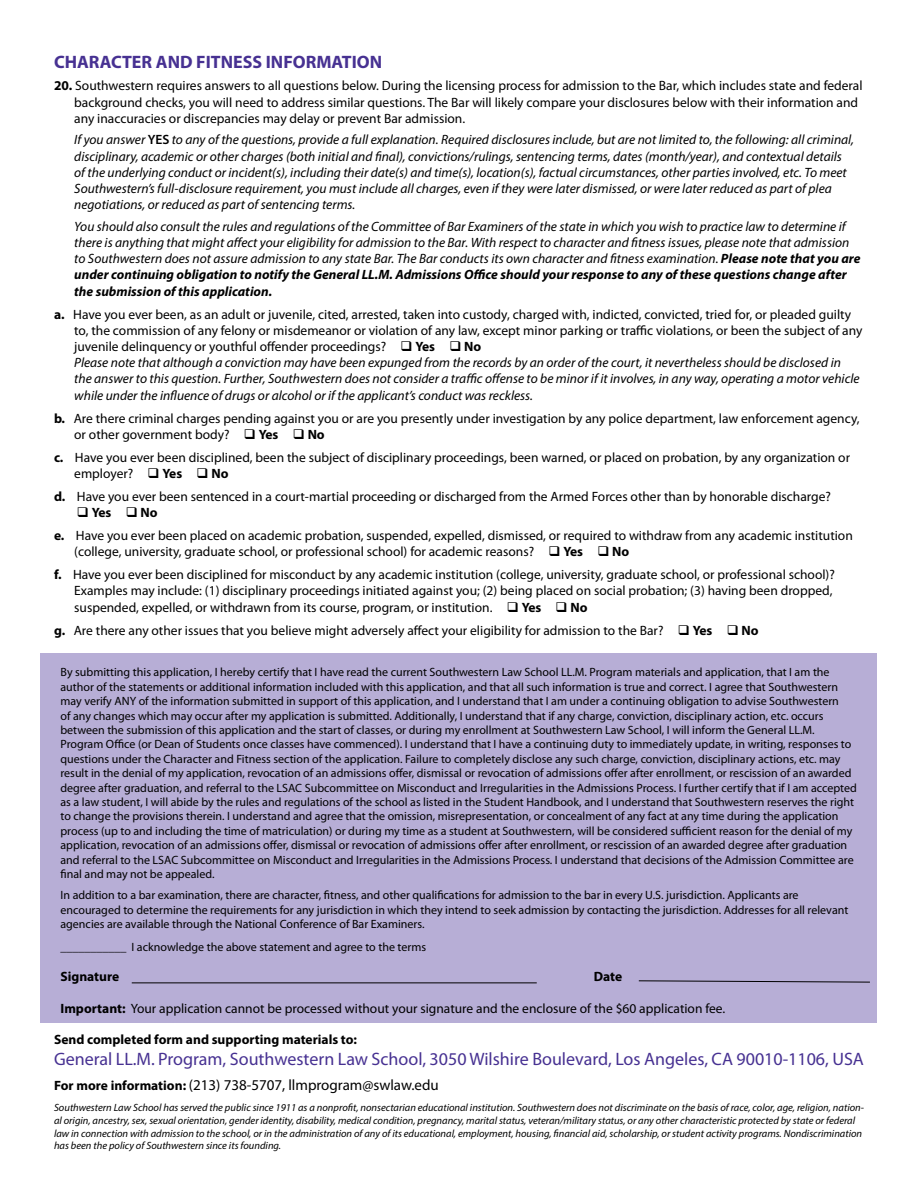
<style>
.page{position:relative;width:918px;height:1188px;background:#fff}
.page>*{position:absolute;margin:0;border:0;box-sizing:border-box;transform-origin:0 0}
.t1{font:18px "Myriad Pro";color:#473192}
.t2{font:700 18px "Myriad Pro";color:#473192}
.t3{font:15px "Myriad Pro";color:#000}
.t4{font:italic 13.5px/16.2px "Myriad Pro";color:#000}
.t5{font:13.5px/16.2px "Myriad Pro";color:#000}
.t6{font:700 13.5px "Myriad Pro";color:#000}
.t7{font:12px/14.4px "Myriad Pro";color:#000}
.t8{font:italic 10.5px/12.6px "Myriad Pro";color:#000}
.s1{font-weight:700}
.s2{font-weight:600;font-style:normal}
.s3{font-weight:700;font-style:normal}
.s4{font-style:normal}
.s5{font-weight:700;font-size:13.5px}
</style>
<div class="page">
<div style="left:41px;top:653px;width:836px;height:370px;background:#b7aed6"></div>
<hr style="left:132px;top:982px;width:405px;height:1px;background:#000">
<svg style="left:638px;top:980px;width:232px;height:3px"></svg>
<h1 class="t2" style="left:54px;top:50px;width:330px">CHARACTER AND FITNESS INFORMATION</h1>
<p class="t5" style="left:74px;top:78px;width:790px;text-indent:-20px"><span class="s1">20.</span> Southwestern requires answers to all questions below. During the licensing process for admission to the Bar, which includes state and federal background checks, you will need to address similar questions. The Bar will likely compare your disclosures below with their information and any inaccuracies or discrepancies may delay or prevent Bar admission.</p>
<p class="t4" style="left:74px;top:132px;width:781px">If you answer <span class="s2">YES</span> to any of the questions, provide a full explanation. Required disclosures include, but are not limited to, the following: all criminal, disciplinary, academic or other charges (both initial and final), convictions/rulings, sentencing terms, dates (month/year), and contextual details of the underlying conduct or incident(s), including their date(s) and time(s), location(s), factual circumstances, other parties involved, etc. To meet Southwestern’s full-disclosure requirement, you must include all charges, even if they were later dismissed, or were later reduced as part of plea negotiations, or reduced as part of sentencing terms.</p>
<p class="t4" style="left:74px;top:218px;width:788px">You should also consult the rules and regulations of the Committee of Bar Examiners of the state in which you wish to practice law to determine if there is anything that might affect your eligibility for admission to the Bar. With respect to character and fitness issues, please note that admission to Southwestern does not assure admission to any state Bar. The Bar conducts its own character and fitness examination. <span class="s1">Please note that you are under continuing obligation to notify the General LL.M. Admissions Office should your response to any of these questions change after the submission of this application.</span></p>
<p class="t4" style="left:74px;top:306px;width:790px;text-indent:-20px"><span class="s3">a.</span> <span class="s4">Have you ever been, as an adult or juvenile, cited, arrested, taken into custody, charged with, indicted, convicted, tried for, or pleaded guilty to, the commission of any felony or misdemeanor or violation of any law, except minor parking or traffic violations, or been the subject of any juvenile delinquency or youthful offender proceedings?</span> ❑ <span class="s3">Yes</span> ❑ <span class="s3">No<br></span>Please note that although a conviction may have been expunged from the records by an order of the court, it nevertheless should be disclosed in<br>the answer to this question. Further, Southwestern does not consider a traffic offense to be minor if it involves, in any way, operating a motor vehicle while under the influence of drugs or alcohol or if the applicant’s conduct was reckless.</p>
<p class="t5" style="left:74px;top:410px;width:787px;text-indent:-20px"><span class="s1">b.</span> Are there criminal charges pending against you or are you presently under investigation by any police department, law enforcement agency, or other government body? ❑ <span class="s1">Yes</span> ❑ <span class="s1">No</span></p>
<p class="t5" style="left:74px;top:449px;width:777px;text-indent:-20px"><span class="s1">c.</span> Have you ever been disciplined, been the subject of disciplinary proceedings, been warned, or placed on probation, by any organization or employer? ❑ <span class="s1">Yes</span> ❑ <span class="s1">No</span></p>
<p class="t5" style="left:54px;top:488px;width:779px"><span class="s1">d.</span> Have you ever been sentenced in a court-martial proceeding or discharged from the Armed Forces other than by honorable discharge?</p>
<p class="t5" style="left:54px;top:501px;width:800px;line-height:23px;text-indent:23px">❑ <span class="s1">Yes</span> ❑ <span class="s1">No<br>e.</span> Have you ever been placed on academic probation, suspended, expelled, dismissed, or required to withdraw from any academic institution</p>
<p class="t5" style="left:54px;top:540px;width:782px;line-height:23px;text-indent:20px">(college, university, graduate school, or professional school) for academic reasons? ❑ <span class="s1">Yes</span> ❑ <span class="s1">No<br>f.</span> Have you ever been disciplined for misconduct by any academic institution (college, university, graduate school, or professional school)?</p>
<p class="t5" style="left:74px;top:583px;width:760px">Examples may include: (1) disciplinary proceedings initiated against you; (2) being placed on social probation; (3) having been dropped, suspended, expelled, or withdrawn from its course, program, or institution. ❑ <span class="s1">Yes</span> ❑ <span class="s1">No</span></p>
<p class="t5" style="left:54px;top:622px;width:706px"><span class="s1">g.</span> Are there any other issues that you believe might adversely affect your eligibility for admission to the Bar? ❑ <span class="s1">Yes</span> ❑ <span class="s1">No</span></p>
<p class="t7" style="left:60px;top:665px;width:798px">By submitting this application, I hereby certify that I have read the current Southwestern Law School LL.M. Program materials and application, that I am the author of the statements or additional information included with this application, and that all such information is true and correct. I agree that Southwestern may verify ANY of the information submitted in support of this application, and I understand that I am under a continuing obligation to advise Southwestern<br>of any changes which may occur after my application is submitted. Additionally, I understand that if any charge, conviction, disciplinary action, etc. occurs between the submission of this application and the start of classes, or during my enrollment at Southwestern Law School, I will inform the General LL.M.<br>Program Office (or Dean of Students once classes have commenced). I understand that I have a continuing duty to immediately update, in writing, responses to questions under the Character and Fitness section of the application. Failure to completely disclose any such charge, conviction, disciplinary actions, etc. may result in the denial of my application, revocation of an admissions offer, dismissal or revocation of admissions offer after enrollment, or rescission of an awarded degree after graduation, and referral to the LSAC Subcommittee on Misconduct and Irregularities in the Admissions Process. I further certify that if I am accepted as a law student, I will abide by the rules and regulations of the school as listed in the Student Handbook, and I understand that Southwestern reserves the right to change the provisions therein. I understand and agree that the omission, misrepresentation, or concealment of any fact at any time during the application process (up to and including the time of matriculation) or during my time as a student at Southwestern, will be considered sufficient reason for the denial of my application, revocation of an admissions offer, dismissal or revocation of admissions offer after enrollment, or rescission of an awarded degree after graduation and referral to the LSAC Subcommittee on Misconduct and Irregularities in the Admissions Process. I understand that decisions of the Admission Committee are final and may not be appealed.</p>
<p class="t7" style="left:60px;top:888px;width:789px">In addition to a bar examination, there are character, fitness, and other qualifications for admission to the bar in every U.S. jurisdiction. Applicants are encouraged to determine the requirements for any jurisdiction in which they intend to seek admission by contacting the jurisdiction. Addresses for all relevant agencies are available through the National Conference of Bar Examiners.</p>
<p class="t7" style="left:60px;top:940px;width:367px">___________ I acknowledge the above statement and agree to the terms</p>
<p class="t6" style="left:60px;top:967px;width:60px">Signature</p>
<p class="t6" style="left:594px;top:967px;width:30px">Date</p>
<p class="t5" style="left:60px;top:1000px;width:666px"><span class="s1">Important:</span> Your application cannot be processed without your signature and the enclosure of the $60 application fee.</p>
<p class="t6" style="left:54px;top:1031px;width:305px">Send completed form and supporting materials to:</p>
<h1 class="t1" style="left:54px;top:1048px;width:811px">General LL.M. Program, Southwestern Law School, 3050 Wilshire Boulevard, Los Angeles, CA 90010-1106, USA</h1>
<p class="t3" style="left:54px;top:1076px;width:386px"><span class="s5">For more information:</span> (213) 738-5707, llmprogram@swlaw.edu</p>
<p class="t8" style="left:54px;top:1101px;width:812px">Southwestern Law School has served the public since 1911 as a nonprofit, nonsectarian educational institution. Southwestern does not discriminate on the basis of race, color, age, religion, nation&shy;al origin, ancestry, sex, sexual orientation, gender identity, disability, medical condition, pregnancy, marital status, veteran/military status, or any other characteristic protected by state or federal law in connection with admission to the school, or in the administration of any of its educational, employment, housing, financial aid, scholarship, or student activity programs. Nondiscrimination has been the policy of Southwestern since its founding.</p>
</div>
